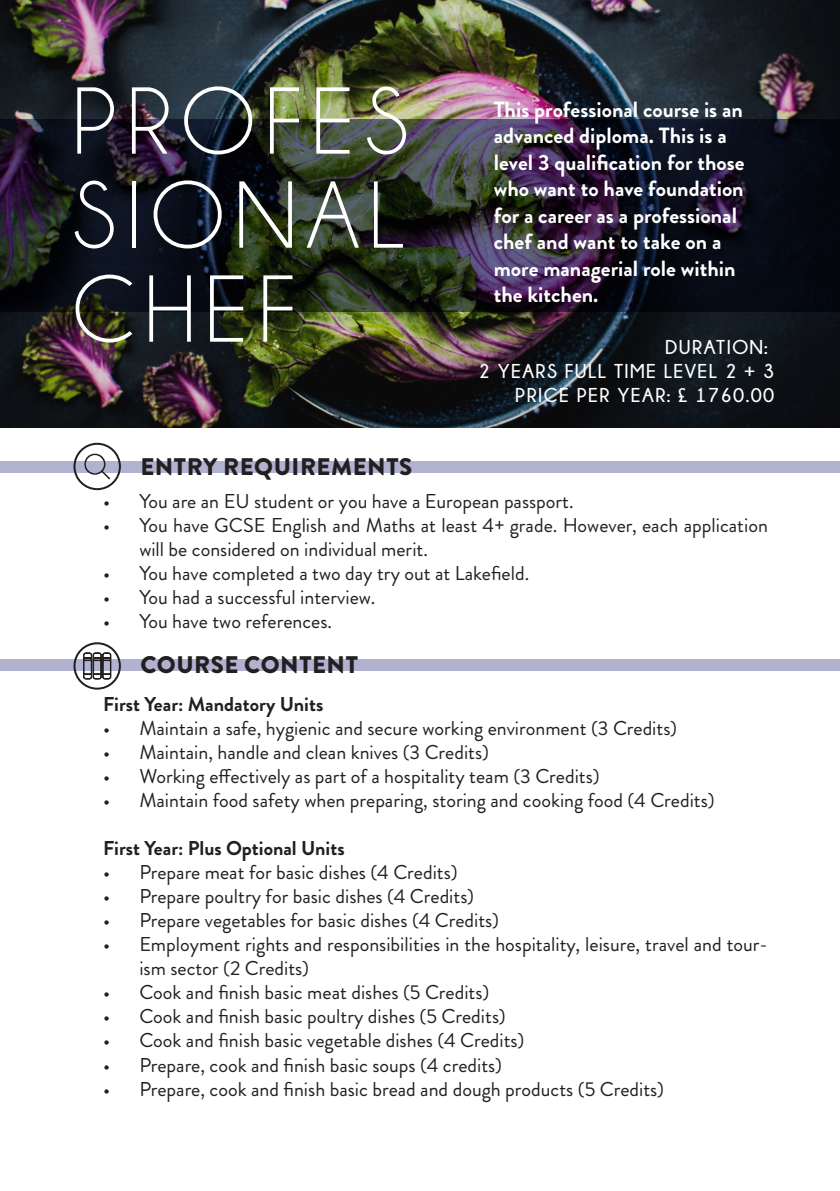
<style>
.page{position:relative;width:840px;height:1191px;background:#fff}
.page>*{position:absolute;margin:0;border:0;box-sizing:border-box;transform-origin:0 0}
.t1{font:96px/94px "Champagne&Limousines";letter-spacing:.1em;color:#fff;text-align:justify}
.t2{font:900 24px "Brandon Grotesque";letter-spacing:.02em;color:#231f20}
.t3{font:700 22px/26.4px "Brandon Grotesque";color:#fff}
.t4{font:20px/24px "Brandon Grotesque";color:#231f20}
.t5{font:700 20px "Champagne&Limousines";letter-spacing:.07em;color:#fff}
.t6{font:700 20px "Brandon Grotesque";color:#231f20}
</style>
<div class="page">
<img style="left:0;top:0;width:839px;height:427px">
<img style="left:0;top:119px;width:839px;height:192px">
<div style="left:0;top:659px;width:839px;height:11px;background:#b1b2cf"></div>
<div style="left:0;top:461px;width:839px;height:11px;background:#b1b2cf"></div>
<div style="left:73px;top:642px;width:48px;height:47px;border:2px solid #231f20;border-radius:50%"></div>
<svg style="left:82px;top:652px;width:30px;height:28px"></svg>
<div style="left:73px;top:443px;width:48px;height:47px;border:2px solid #231f20;border-radius:50%"></div>
<svg style="left:83px;top:453px;width:27px;height:26px"></svg>
<p class="t1" style="left:72px;top:76px;width:338px">PROFES SIONAL CHEF</p>
<p class="t3" style="left:493px;top:97px;width:252px">This professional course is an advanced diploma. This is a level 3 qualification for those who want to have foundation for a career as a professional chef and want to take on a more managerial role within the kitchen.</p>
<p class="t5" style="left:665px;top:336px;width:104px">DURATION:</p>
<p class="t5" style="left:478px;top:360px;width:297px">2 YEARS FULL TIME LEVEL 2 + 3</p>
<p class="t5" style="left:515px;top:384px;width:260px">PRICE PER YEAR: £ 1760.00</p>
<p class="t2" style="left:140px;top:449px;width:273px">ENTRY REQUIREMENTS</p>
<p class="t4" style="left:103px;top:490px;width:471px">• You are an EU student or you have a European passport.</p>
<p class="t4" style="left:139px;top:514px;width:629px;text-indent:-36px">• You have GCSE English and Maths at least 4+ grade. However, each application will be considered on individual merit.</p>
<p class="t4" style="left:103px;top:562px;width:427px">• You have completed a two day try out at Lakefield.</p>
<p class="t4" style="left:103px;top:586px;width:273px">• You had a successful interview.</p>
<p class="t4" style="left:103px;top:610px;width:230px">• You have two references.</p>
<p class="t2" style="left:140px;top:647px;width:219px">COURSE CONTENT</p>
<p class="t6" style="left:103px;top:690px;width:221px">First Year: Mandatory Units</p>
<p class="t4" style="left:103px;top:717px;width:575px">• Maintain a safe, hygienic and secure working environment (3 Credits)</p>
<p class="t4" style="left:103px;top:741px;width:387px">• Maintain, handle and clean knives (3 Credits)</p>
<p class="t4" style="left:103px;top:765px;width:497px">• Working effectively as part of a hospitality team (3 Credits)</p>
<p class="t4" style="left:103px;top:789px;width:612px">• Maintain food safety when preparing, storing and cooking food (4 Credits)</p>
<p class="t6" style="left:103px;top:834px;width:243px">First Year: Plus Optional Units</p>
<p class="t4" style="left:103px;top:861px;width:355px">• Prepare meat for basic dishes (4 Credits)</p>
<p class="t4" style="left:103px;top:885px;width:372px">• Prepare poultry for basic dishes (4 Credits)</p>
<p class="t4" style="left:103px;top:909px;width:397px">• Prepare vegetables for basic dishes (4 Credits)</p>
<p class="t4" style="left:139px;top:933px;width:629px;text-indent:-36px">• Employment rights and responsibilities in the hospitality, leisure, travel and tour&shy;ism sector (2 Credits)</p>
<p class="t4" style="left:103px;top:981px;width:387px">• Cook and finish basic meat dishes (5 Credits)</p>
<p class="t4" style="left:103px;top:1005px;width:404px">• Cook and finish basic poultry dishes (5 Credits)</p>
<p class="t4" style="left:103px;top:1029px;width:422px">• Cook and finish basic vegetable dishes (4 Credits)</p>
<p class="t4" style="left:103px;top:1053px;width:400px">• Prepare, cook and finish basic soups (4 credits)</p>
<p class="t4" style="left:103px;top:1077px;width:562px">• Prepare, cook and finish basic bread and dough products (5 Credits)</p>
</div>
